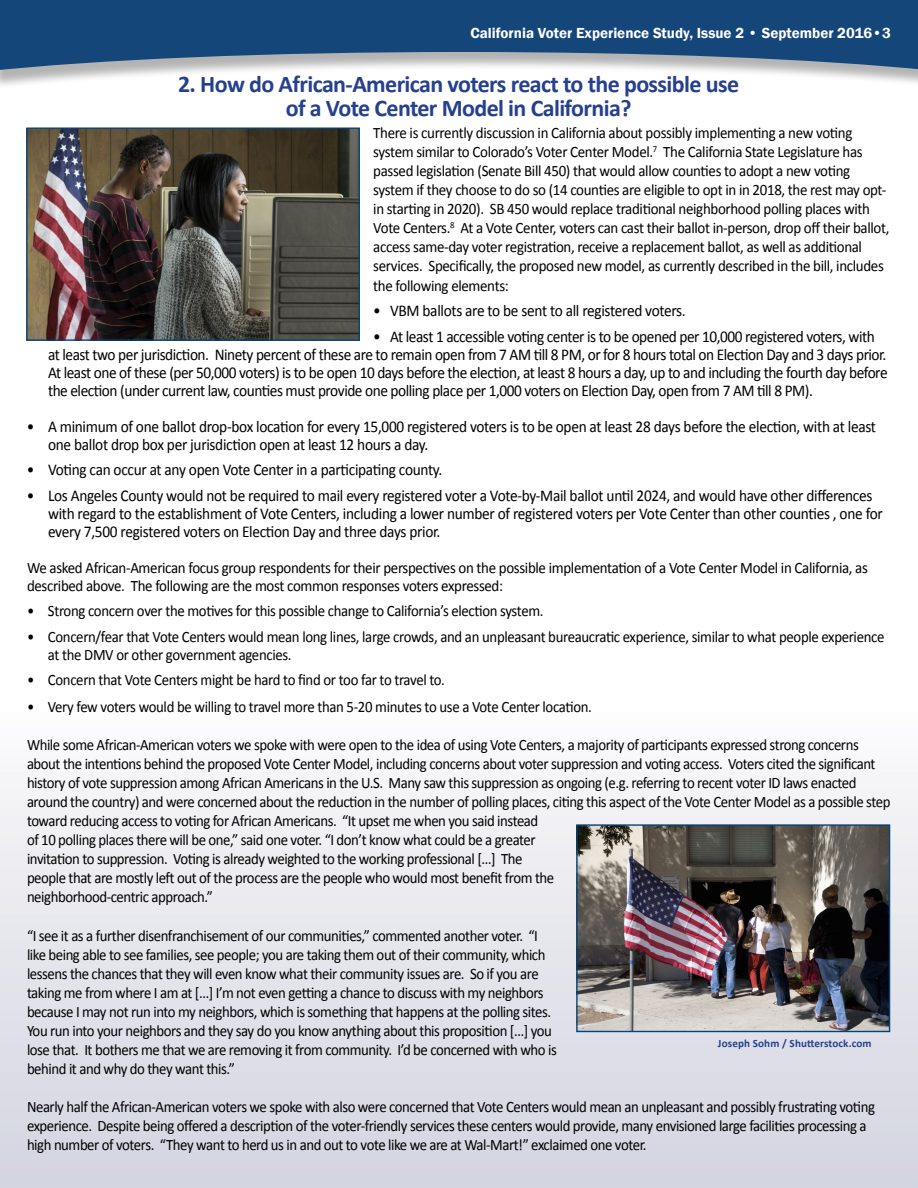
<style>
.page{position:relative;width:918px;height:1188px;background:#fff}
.page>*{position:absolute;margin:0;border:0;box-sizing:border-box;transform-origin:0 0}
.t1{font:700 24px/24px "Calibri";letter-spacing:-.025em;color:#25408f;text-align:center}
.t2{font:16.5px/18px "Calibri";letter-spacing:-.03em;color:#000;scale:.93 1}
.t3{font:15.9px/19px "Calibri";letter-spacing:-.03em;color:#000;scale:.93 1}
.t4{font:15.9px/19px "Calibri";letter-spacing:-.03em;color:#000;scale:.94 1}
.t5{font:600 15px "Franklin Gothic";color:#fff}
.t6{font:700 11.1px "Calibri";letter-spacing:.01em;color:#25408f}
</style>
<div class="page">
<div style="left:0;top:258px;width:918px;height:930px;background:linear-gradient(to bottom,#fff,#dbdbe5)"></div>
<div style="left:0;top:0;width:918px;height:89px;background:#000;opacity:.3"></div>
<svg style="left:0;top:0;width:918px;height:71px;background:#375f89"></svg>
<img style="left:28px;top:130px;width:330px;height:209px">
<div style="left:26px;top:128px;width:334px;height:213px;border:1px solid #00447c"></div>
<img style="left:578px;top:826px;width:310px;height:204px">
<div style="left:576px;top:824px;width:314px;height:208px;border:1px solid #00447c"></div>
<p class="t5" style="left:470px;top:23px;width:422px">California Voter Experience Study, Issue 2 • September 2016•3</p>
<h1 class="t1" style="left:178px;top:72px;width:563px">2. How do African-American voters react to the possible use of a Vote Center Model in California?</h1>
<p class="t4" style="left:373px;top:123px;width:551px">There is currently discussion in California about possibly implementing a new voting system similar to Colorado’s Voter Center Model.<sup>7</sup> The California State Legislature has passed legislation (Senate Bill 450) that would allow counties to adopt a new voting system if they choose to do so (14 counties are eligible to opt in in 2018, the rest may opt&shy;in starting in 2020). SB 450 would replace traditional neighborhood polling places with Vote Centers.<sup>8</sup> At a Vote Center, voters can cast their ballot in-person, drop off their ballot, access same-day voter registration, receive a replacement ballot, as well as additional services. Specifically, the proposed new model, as currently described in the bill, includes the following elements:</p>
<p class="t2" style="left:373px;top:302px;width:338px">• VBM ballots are to be sent to all registered voters.</p>
<p class="t2" style="left:48px;top:327px;width:904px;text-indent:325px">• At least 1 accessible voting center is to be opened per 10,000 registered voters, with at least two per jurisdiction. Ninety percent of these are to remain open from 7 AM till 8 PM, or for 8 hours total on Election Day and 3 days prior.<br>At least one of these (per 50,000 voters) is to be open 10 days before the election, at least 8 hours a day, up to and including the fourth day before the election (under current law, counties must provide one polling place per 1,000 voters on Election Day, open from 7 AM till 8 PM).</p>
<p class="t2" style="left:48px;top:417px;width:892px;text-indent:-21px">• A minimum of one ballot drop-box location for every 15,000 registered voters is to be open at least 28 days before the election, with at least one ballot drop box per jurisdiction open at least 12 hours a day.</p>
<p class="t2" style="left:27px;top:461px;width:448px">• Voting can occur at any open Vote Center in a participating county.</p>
<p class="t2" style="left:48px;top:486px;width:899px;text-indent:-21px">• Los Angeles County would not be required to mail every registered voter a Vote-by-Mail ballot until 2024, and would have other differences with regard to the establishment of Vote Centers, including a lower number of registered voters per Vote Center than other counties , one for every 7,500 registered voters on Election Day and three days prior.</p>
<p class="t4" style="left:27px;top:558px;width:896px;line-height:18px">We asked African-American focus group respondents for their perspectives on the possible implementation of a Vote Center Model in California, as described above. The following are the most common responses voters expressed:</p>
<p class="t3" style="left:27px;top:601px;width:557px">• Strong concern over the motives for this possible change to California’s election system.</p>
<p class="t3" style="left:48px;top:627px;width:901px;line-height:18px;text-indent:-21px">• Concern/fear that Vote Centers would mean long lines, large crowds, and an unpleasant bureaucratic experience, similar to what people experience at the DMV or other government agencies.</p>
<p class="t3" style="left:27px;top:670px;width:451px">• Concern that Vote Centers might be hard to find or too far to travel to.</p>
<p class="t3" style="left:27px;top:697px;width:609px">• Very few voters would be willing to travel more than 5-20 minutes to use a Vote Center location.</p>
<p class="t3" style="left:27px;top:735px;width:930px">While some African-American voters we spoke with were open to the idea of using Vote Centers, a majority of participants expressed strong concerns about the intentions behind the proposed Vote Center Model, including concerns about voter suppression and voting access. Voters cited the significant history of vote suppression among African Americans in the U.S. Many saw this suppression as ongoing (e.g. referring to recent voter ID laws enacted around the country) and were concerned about the reduction in the number of polling places, citing this aspect of the Vote Center Model as a possible step toward reducing access to voting for African Americans. “It upset me when you said instead<br>of 10 polling places there will be one,” said one voter. “I don’t know what could be a greater<br>invitation to suppression. Voting is already weighted to the working professional […] The<br>people that are mostly left out of the process are the people who would most benefit from the<br>neighborhood-centric approach.”</p>
<p class="t3" style="left:27px;top:926px;width:571px">“I see it as a further disenfranchisement of our communities,” commented another voter. “I like being able to see families, see people; you are taking them out of their community, which lessens the chances that they will even know what their community issues are. So if you are taking me from where I am at […] I’m not even getting a chance to discuss with my neighbors because I may not run into my neighbors, which is something that happens at the polling sites.<br>You run into your neighbors and they say do you know anything about this proposition […] you lose that. It bothers me that we are removing it from community. I’d be concerned with who is behind it and why do they want this.”</p>
<p class="t3" style="left:27px;top:1098px;width:913px">Nearly half the African-American voters we spoke with also were concerned that Vote Centers would mean an unpleasant and possibly frustrating voting experience. Despite being offered a description of the voter-friendly services these centers would provide, many envisioned large facilities processing a high number of voters. “They want to herd us in and out to vote like we are at Wal-Mart!” exclaimed one voter.</p>
<p class="t6" style="left:718px;top:1036px;width:155px">Joseph Sohm / Shutterstock.com</p>
</div>
